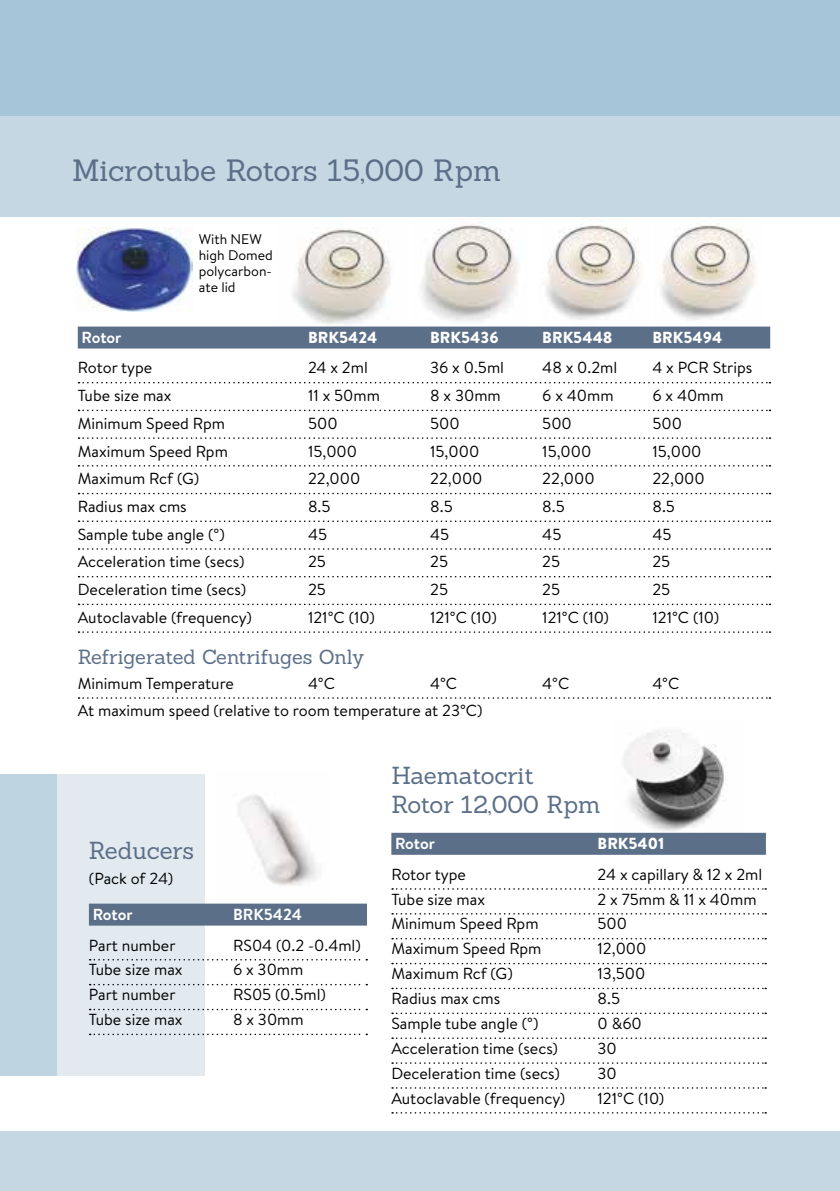
<style>
.page{position:relative;width:840px;height:1191px;background:#fff}
.page>*{position:absolute;margin:0;border:0;box-sizing:border-box;transform-origin:0 0}
.t1{font:30px "Sanchez";letter-spacing:-.005em;color:#5b6f88}
.t2{font:24px/28.8px "Sanchez";letter-spacing:-.005em;color:#5b6f88}
.t3{font:20px "Sanchez";letter-spacing:-.01em;color:#5b6f88}
.t4{font:16px "Brandon Text";color:#000}
.t5{font:900 16px "Brandon Text";color:#fff}
.t6{font:700 16px "Brandon Text";color:#fff}
.t7{font:14px/16px "Brandon Text";color:#000}
</style>
<div class="page">
<img style="left:276px;top:216px;width:131px;height:109px">
<img style="left:413px;top:216px;width:115px;height:106px">
<img style="left:539px;top:216px;width:108px;height:104px">
<img style="left:654px;top:216px;width:108px;height:104px">
<div style="left:0;top:1131px;width:839px;height:60px;background:#c4d7e3"></div>
<img style="left:624px;top:730px;width:100px;height:101px">
<div style="left:0;top:774px;width:204px;height:301px;background:#e2eaf0"></div>
<div style="left:0;top:774px;width:57px;height:301px;background:#bfd4e1"></div>
<img style="left:238px;top:795px;width:80px;height:91px">
<div style="left:89px;top:903px;width:278px;height:22px;background:#5b6f88"></div>
<svg style="left:90px;top:959px;width:277px;height:1px"></svg>
<svg style="left:90px;top:984px;width:277px;height:1px"></svg>
<svg style="left:90px;top:1008px;width:277px;height:2px"></svg>
<svg style="left:90px;top:1033px;width:277px;height:2px"></svg>
<div style="left:391px;top:832px;width:374px;height:22px;background:#5b6f88"></div>
<svg style="left:392px;top:888px;width:373px;height:1px"></svg>
<svg style="left:392px;top:913px;width:373px;height:1px"></svg>
<svg style="left:392px;top:938px;width:373px;height:1px"></svg>
<svg style="left:392px;top:962px;width:373px;height:2px"></svg>
<svg style="left:392px;top:987px;width:373px;height:2px"></svg>
<svg style="left:392px;top:1012px;width:373px;height:2px"></svg>
<svg style="left:392px;top:1037px;width:373px;height:2px"></svg>
<svg style="left:392px;top:1062px;width:373px;height:1px"></svg>
<svg style="left:392px;top:1087px;width:373px;height:1px"></svg>
<svg style="left:392px;top:1112px;width:373px;height:1px"></svg>
<img style="left:77px;top:228px;width:115px;height:84px">
<div style="left:78px;top:326px;width:691px;height:22px;background:#5b6f88"></div>
<svg style="left:78px;top:382px;width:692px;height:1px"></svg>
<svg style="left:78px;top:410px;width:692px;height:1px"></svg>
<svg style="left:78px;top:437px;width:692px;height:2px"></svg>
<svg style="left:78px;top:465px;width:692px;height:1px"></svg>
<svg style="left:78px;top:493px;width:692px;height:1px"></svg>
<svg style="left:78px;top:520px;width:692px;height:2px"></svg>
<svg style="left:78px;top:548px;width:692px;height:2px"></svg>
<svg style="left:78px;top:576px;width:692px;height:1px"></svg>
<svg style="left:78px;top:603px;width:692px;height:2px"></svg>
<svg style="left:78px;top:631px;width:692px;height:2px"></svg>
<svg style="left:78px;top:697px;width:692px;height:2px"></svg>
<div style="left:0;top:0;width:839px;height:216px;background:#c4d7e3"></div>
<div style="left:0;top:0;width:839px;height:115px;background:#a7c5d8"></div>
<h1 class="t1" style="left:72px;top:151px;width:430px">Microtube Rotors 15,000 Rpm</h1>
<p class="t7" style="left:199px;top:230px;width:76px">With NEW high Domed polycarbon&shy;ate lid</p>
<p class="t6" style="left:82px;top:326px;width:41px">Rotor</p>
<p class="t5" style="left:308px;top:326px;width:71px">BRK5424</p>
<p class="t5" style="left:430px;top:326px;width:70px">BRK5436</p>
<p class="t5" style="left:542px;top:326px;width:72px">BRK5448</p>
<p class="t5" style="left:652px;top:326px;width:71px">BRK5494</p>
<p class="t4" style="left:78px;top:357px;width:76px">Rotor type</p>
<p class="t4" style="left:308px;top:357px;width:61px">24 x 2ml</p>
<p class="t4" style="left:430px;top:357px;width:75px">36 x 0.5ml</p>
<p class="t4" style="left:542px;top:357px;width:76px">48 x 0.2ml</p>
<p class="t4" style="left:652px;top:357px;width:101px">4 x PCR Strips</p>
<p class="t4" style="left:78px;top:385px;width:95px">Tube size max</p>
<p class="t4" style="left:308px;top:385px;width:73px">11 x 50mm</p>
<p class="t4" style="left:430px;top:385px;width:72px">8 x 30mm</p>
<p class="t4" style="left:542px;top:385px;width:73px">6 x 40mm</p>
<p class="t4" style="left:652px;top:385px;width:73px">6 x 40mm</p>
<p class="t4" style="left:78px;top:412px;width:149px">Minimum Speed Rpm</p>
<p class="t4" style="left:308px;top:412px;width:31px">500</p>
<p class="t4" style="left:430px;top:412px;width:31px">500</p>
<p class="t4" style="left:542px;top:412px;width:31px">500</p>
<p class="t4" style="left:652px;top:412px;width:31px">500</p>
<p class="t4" style="left:78px;top:440px;width:152px">Maximum Speed Rpm</p>
<p class="t4" style="left:308px;top:440px;width:51px">15,000</p>
<p class="t4" style="left:430px;top:440px;width:51px">15,000</p>
<p class="t4" style="left:542px;top:440px;width:51px">15,000</p>
<p class="t4" style="left:652px;top:440px;width:51px">15,000</p>
<p class="t4" style="left:78px;top:468px;width:123px">Maximum Rcf (G)</p>
<p class="t4" style="left:308px;top:468px;width:54px">22,000</p>
<p class="t4" style="left:430px;top:468px;width:54px">22,000</p>
<p class="t4" style="left:542px;top:468px;width:54px">22,000</p>
<p class="t4" style="left:652px;top:468px;width:54px">22,000</p>
<p class="t4" style="left:78px;top:495px;width:110px">Radius max cms</p>
<p class="t4" style="left:308px;top:495px;width:24px">8.5</p>
<p class="t4" style="left:430px;top:495px;width:24px">8.5</p>
<p class="t4" style="left:542px;top:495px;width:24px">8.5</p>
<p class="t4" style="left:652px;top:495px;width:24px">8.5</p>
<p class="t4" style="left:78px;top:523px;width:148px">Sample tube angle (°)</p>
<p class="t4" style="left:308px;top:523px;width:21px">45</p>
<p class="t4" style="left:430px;top:523px;width:21px">45</p>
<p class="t4" style="left:542px;top:523px;width:21px">45</p>
<p class="t4" style="left:652px;top:523px;width:21px">45</p>
<p class="t4" style="left:78px;top:551px;width:168px">Acceleration time (secs)</p>
<p class="t4" style="left:308px;top:551px;width:19px">25</p>
<p class="t4" style="left:430px;top:551px;width:19px">25</p>
<p class="t4" style="left:542px;top:551px;width:19px">25</p>
<p class="t4" style="left:652px;top:551px;width:19px">25</p>
<p class="t4" style="left:78px;top:578px;width:170px">Deceleration time (secs)</p>
<p class="t4" style="left:308px;top:578px;width:19px">25</p>
<p class="t4" style="left:430px;top:578px;width:19px">25</p>
<p class="t4" style="left:542px;top:578px;width:19px">25</p>
<p class="t4" style="left:652px;top:578px;width:19px">25</p>
<p class="t4" style="left:78px;top:606px;width:175px">Autoclavable (frequency)</p>
<p class="t4" style="left:308px;top:606px;width:68px">121°C (10)</p>
<p class="t4" style="left:430px;top:606px;width:68px">121°C (10)</p>
<p class="t4" style="left:542px;top:606px;width:68px">121°C (10)</p>
<p class="t4" style="left:652px;top:606px;width:68px">121°C (10)</p>
<p class="t3" style="left:78px;top:644px;width:288px">Refrigerated Centrifuges Only</p>
<p class="t4" style="left:78px;top:672px;width:158px">Minimum Temperature</p>
<p class="t4" style="left:308px;top:672px;width:28px">4°C</p>
<p class="t4" style="left:430px;top:672px;width:28px">4°C</p>
<p class="t4" style="left:542px;top:672px;width:28px">4°C</p>
<p class="t4" style="left:652px;top:672px;width:28px">4°C</p>
<p class="t4" style="left:78px;top:700px;width:406px">At maximum speed (relative to room temperature at 23°C)</p>
<h2 class="t2" style="left:89px;top:835px;width:107px">Reducers</h2>
<p class="t4" style="left:89px;top:867px;width:86px">(Pack of 24)</p>
<p class="t6" style="left:93px;top:903px;width:41px">Rotor</p>
<p class="t6" style="left:233px;top:903px;width:70px">BRK5424</p>
<p class="t4" style="left:89px;top:934px;width:88px">Part number</p>
<p class="t4" style="left:233px;top:934px;width:129px">RS04 (0.2 -0.4ml)</p>
<p class="t4" style="left:89px;top:959px;width:95px">Tube size max</p>
<p class="t4" style="left:233px;top:959px;width:72px">6 x 30mm</p>
<p class="t4" style="left:89px;top:983px;width:88px">Part number</p>
<p class="t4" style="left:233px;top:983px;width:94px">RS05 (0.5ml)</p>
<p class="t4" style="left:89px;top:1008px;width:95px">Tube size max</p>
<p class="t4" style="left:233px;top:1008px;width:72px">8 x 30mm</p>
<h2 class="t2" style="left:391px;top:761px;width:210px">Haematocrit<br>Rotor 12,000 Rpm</h2>
<p class="t6" style="left:395px;top:832px;width:41px">Rotor</p>
<p class="t5" style="left:597px;top:832px;width:68px">BRK5401</p>
<p class="t4" style="left:391px;top:863px;width:76px">Rotor type</p>
<p class="t4" style="left:597px;top:863px;width:166px">24 x capillary &amp; 12 x 2ml</p>
<p class="t4" style="left:391px;top:888px;width:95px">Tube size max</p>
<p class="t4" style="left:597px;top:888px;width:160px">2 x 75mm &amp; 11 x 40mm</p>
<p class="t4" style="left:391px;top:913px;width:149px">Minimum Speed Rpm</p>
<p class="t4" style="left:597px;top:913px;width:31px">500</p>
<p class="t4" style="left:391px;top:937px;width:152px">Maximum Speed Rpm</p>
<p class="t4" style="left:597px;top:937px;width:50px">12,000</p>
<p class="t4" style="left:391px;top:962px;width:123px">Maximum Rcf (G)</p>
<p class="t4" style="left:597px;top:962px;width:49px">13,500</p>
<p class="t4" style="left:391px;top:987px;width:110px">Radius max cms</p>
<p class="t4" style="left:597px;top:987px;width:24px">8.5</p>
<p class="t4" style="left:391px;top:1012px;width:148px">Sample tube angle (°)</p>
<p class="t4" style="left:597px;top:1012px;width:46px">0 &amp;60</p>
<p class="t4" style="left:391px;top:1037px;width:168px">Acceleration time (secs)</p>
<p class="t4" style="left:597px;top:1037px;width:21px">30</p>
<p class="t4" style="left:391px;top:1062px;width:170px">Deceleration time (secs)</p>
<p class="t4" style="left:597px;top:1062px;width:21px">30</p>
<p class="t4" style="left:391px;top:1087px;width:175px">Autoclavable (frequency)</p>
<p class="t4" style="left:597px;top:1087px;width:68px">121°C (10)</p>
</div>
